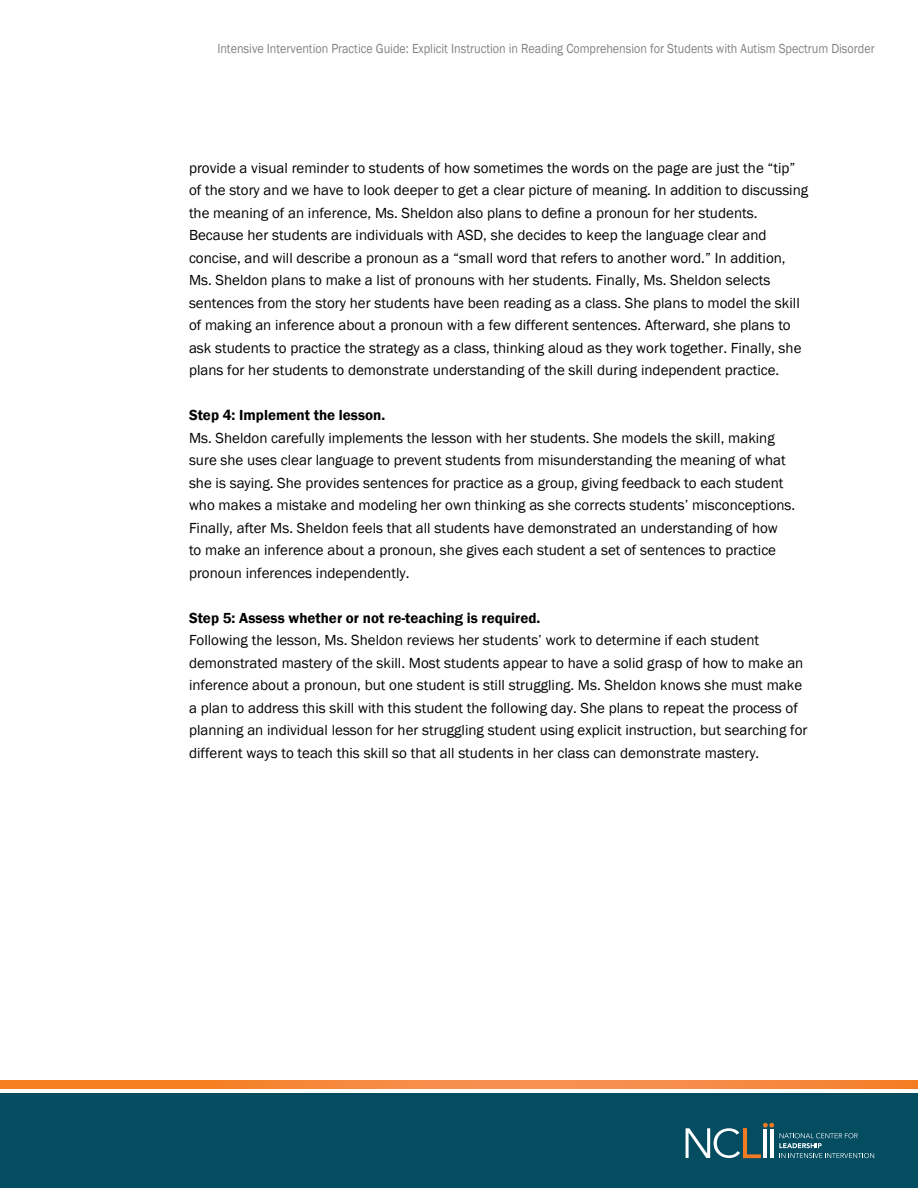
<style>
.page{position:relative;width:918px;height:1188px;background:#fff}
.page>*{position:absolute;margin:0;border:0;box-sizing:border-box;transform-origin:0 0}
.Copy{font:15px/22.5px "Franklin Gothic";color:#000}
.Copy_-_bold{font:600 15px "Franklin Gothic";color:#000}
.t1{font:13.5px "Franklin Gothic";color:#808285;scale:.9 1}
</style>
<div class="page">
<div style="left:0;top:1094px;width:918px;height:94px;background:#044d61"></div>
<svg style="left:0;top:1080px;width:918px;height:8px"></svg>
<svg style="left:686px;top:1123px;width:188px;height:35px"></svg>
<p class="t1" style="left:217px;top:40px;width:732px">Intensive Intervention Practice Guide: Explicit Instruction in Reading Comprehension for Students with Autism Spectrum Disorder</p>
<p class="Copy" style="left:189px;top:157px;width:621px">provide a visual reminder to students of how sometimes the words on the page are just the “tip” of the story and we have to look deeper to get a clear picture of meaning. In addition to discussing the meaning of an inference, Ms. Sheldon also plans to define a pronoun for her students.<br>Because her students are individuals with ASD, she decides to keep the language clear and concise, and will describe a pronoun as a “small word that refers to another word.” In addition, Ms. Sheldon plans to make a list of pronouns with her students. Finally, Ms. Sheldon selects sentences from the story her students have been reading as a class. She plans to model the skill of making an inference about a pronoun with a few different sentences. Afterward, she plans to ask students to practice the strategy as a class, thinking aloud as they work together. Finally, she plans for her students to demonstrate understanding of the skill during independent practice.</p>
<p class="Copy_-_bold" style="left:189px;top:406px;width:198px">Step 4: Implement the lesson.</p>
<p class="Copy" style="left:189px;top:427px;width:608px">Ms. Sheldon carefully implements the lesson with her students. She models the skill, making sure she uses clear language to prevent students from misunderstanding the meaning of what she is saying. She provides sentences for practice as a group, giving feedback to each student who makes a mistake and modeling her own thinking as she corrects students’ misconceptions.<br>Finally, after Ms. Sheldon feels that all students have demonstrated an understanding of how<br>to make an inference about a pronoun, she gives each student a set of sentences to practice pronoun inferences independently.</p>
<p class="Copy_-_bold" style="left:189px;top:608px;width:353px">Step 5: Assess whether or not re-teaching is required.</p>
<p class="Copy" style="left:189px;top:629px;width:620px">Following the lesson, Ms. Sheldon reviews her students’ work to determine if each student demonstrated mastery of the skill. Most students appear to have a solid grasp of how to make an inference about a pronoun, but one student is still struggling. Ms. Sheldon knows she must make a plan to address this skill with this student the following day. She plans to repeat the process of planning an individual lesson for her struggling student using explicit instruction, but searching for different ways to teach this skill so that all students in her class can demonstrate mastery.</p>
</div>
